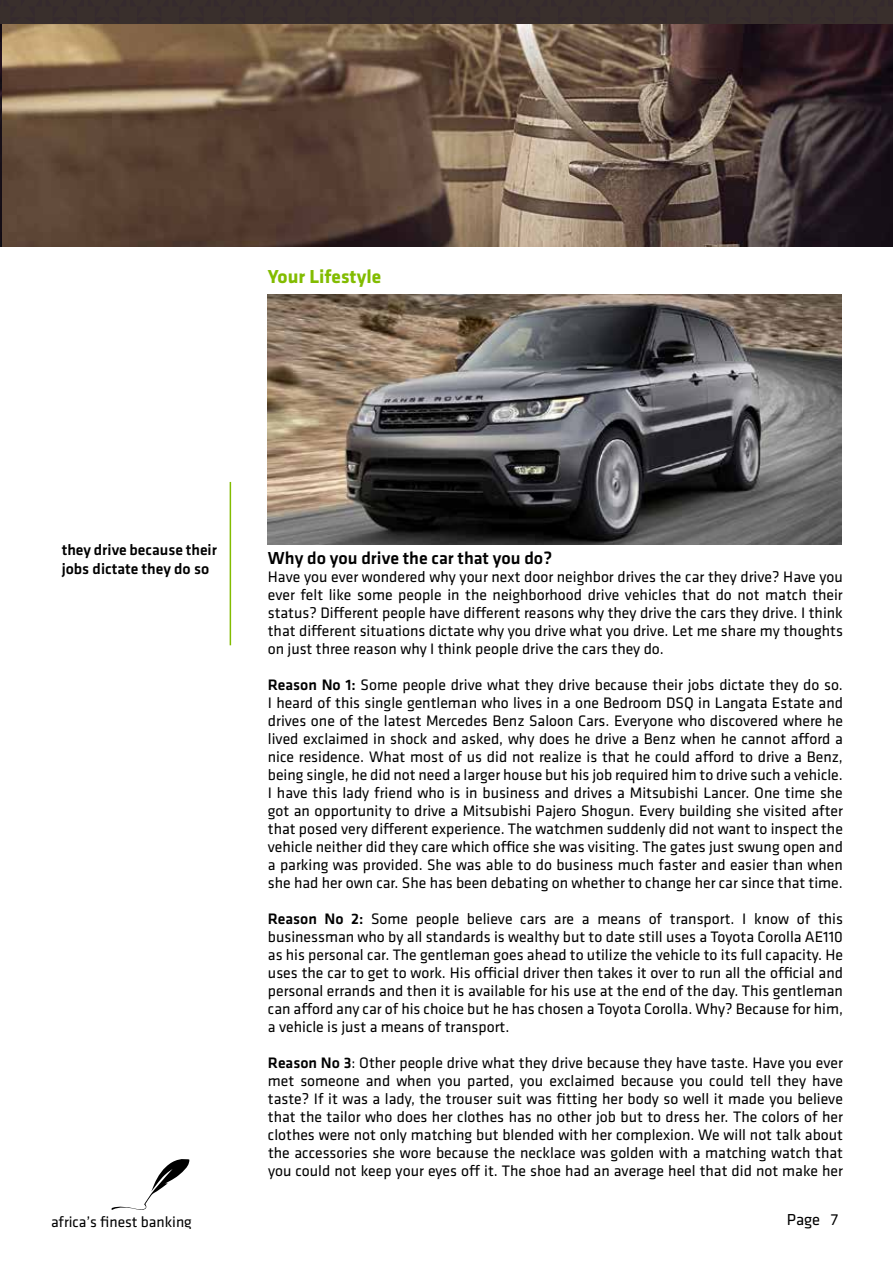
<style>
.page{position:relative;width:893px;height:1263px;background:#fff}
.page>*{position:absolute;margin:0;border:0;box-sizing:border-box;transform-origin:0 0}
.t1{font:700 19.5px "Klavika";color:#82bc00}
.t2{font:500 18px "Klavika";color:#000}
.t3{font:16.5px "Klavika";color:#000}
.t4{font:15.75px/18px "Klavika";color:#000;text-align:justify}
.t5{font:500 15.75px/18.9px "Klavika";color:#000}
.t6{font:15.45px "Klavika";color:#000}
.s1{font-weight:500}
</style>
<div class="page">
<svg style="left:111px;top:1159px;width:79px;height:51px"></svg>
<img style="left:2px;top:24px;width:891px;height:223px">
<img style="left:0;top:24px;width:2px;height:223px">
<div style="left:0;top:0;width:893px;height:24px;background:#392f2c"></div>
<hr style="left:230px;top:482px;width:1px;height:163px;background:#82bc00">
<img style="left:268px;top:294px;width:574px;height:250px">
<p class="t1" style="left:268px;top:262px;width:115px">Your Lifestyle</p>
<p class="t5" style="left:62px;top:540px;width:157px">they drive because their jobs dictate they do so</p>
<p class="t2" style="left:268px;top:546px;width:286px">Why do you drive the car that you do?</p>
<p class="t4" style="left:268px;top:567px;width:577px">Have you ever wondered why your next door neighbor drives the car they drive? Have you ever felt like some people in the neighborhood drive vehicles that do not match their status? Different people have different reasons why they drive the cars they drive. I think that different situations dictate why you drive what you drive. Let me share my thoughts on just three reason why I think people drive the cars they do.</p>
<p class="t4" style="left:268px;top:675px;width:577px"><span class="s1">Reason No 1:</span> Some people drive what they drive because their jobs dictate they do so.<br>I heard of this single gentleman who lives in a one Bedroom DSQ in Langata Estate and drives one of the latest Mercedes Benz Saloon Cars. Everyone who discovered where he lived exclaimed in shock and asked, why does he drive a Benz when he cannot afford a nice residence. What most of us did not realize is that he could afford to drive a Benz, being single, he did not need a larger house but his job required him to drive such a vehicle.<br>I have this lady friend who is in business and drives a Mitsubishi Lancer. One time she got an opportunity to drive a Mitsubishi Pajero Shogun. Every building she visited after that posed very different experience. The watchmen suddenly did not want to inspect the vehicle neither did they care which office she was visiting. The gates just swung open and a parking was provided. She was able to do business much faster and easier than when she had her own car. She has been debating on whether to change her car since that time.</p>
<p class="t4" style="left:268px;top:909px;width:577px"><span class="s1">Reason No 2:</span> Some people believe cars are a means of transport. I know of this businessman who by all standards is wealthy but to date still uses a Toyota Corolla AE110 as his personal car. The gentleman goes ahead to utilize the vehicle to its full capacity. He uses the car to get to work. His official driver then takes it over to run all the official and personal errands and then it is available for his use at the end of the day. This gentleman can afford any car of his choice but he has chosen a Toyota Corolla. Why? Because for him, a vehicle is just a means of transport.</p>
<p class="t4" style="left:268px;top:1053px;width:577px"><span class="s1">Reason No 3</span>: Other people drive what they drive because they have taste. Have you ever met someone and when you parted, you exclaimed because you could tell they have taste? If it was a lady, the trouser suit was fitting her body so well it made you believe that the tailor who does her clothes has no other job but to dress her. The colors of her clothes were not only matching but blended with her complexion. We will not talk about the accessories she wore because the necklace was golden with a matching watch that you could not keep your eyes off it. The shoe had an average heel that did not make her</p>
<p class="t6" style="left:51px;top:1212px;width:142px">africa’s finest banking</p>
<p class="t3" style="left:787px;top:1209px;width:53px">Page 7</p>
</div>
